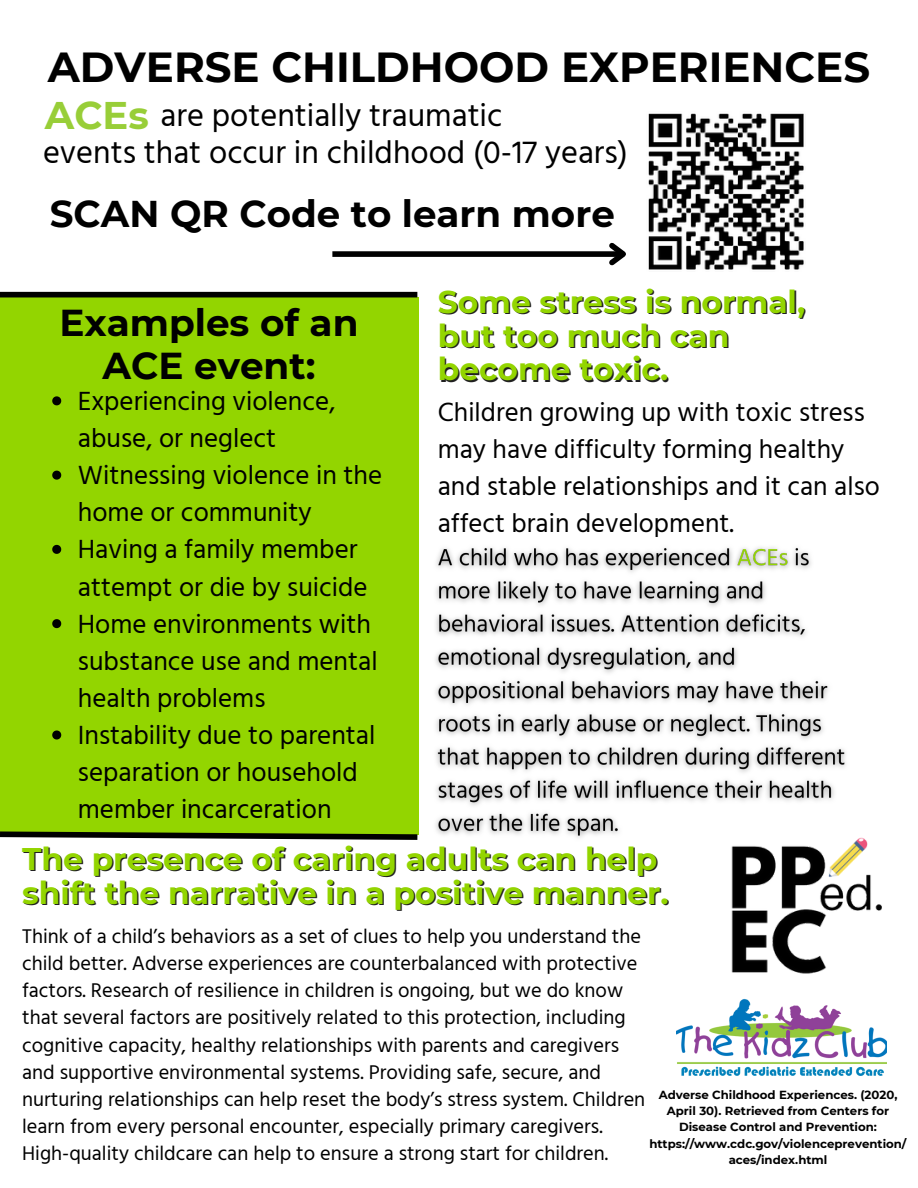
<style>
.page{position:relative;width:918px;height:1188px;background:#fff}
.page>*{position:absolute;margin:0;border:0;box-sizing:border-box;transform-origin:0 0}
.t1{font:700 41.85px "Montserrat";color:#000}
.t2{font:700 38.55px "Montserrat";color:#98ce38}
.t3{font:700 37.35px/42.8px "Montserrat";color:#000;text-align:center}
.t4{font:700 37.2px "Montserrat";color:#000}
.t5{font:32.4px "Hind";color:#000}
.t6{font:700 31.2px/33.8px "Montserrat";color:#93d500}
.t7{font:27px/37.2px "Hind";color:#000}
.t8{font:26.85px/36.8px "Hind";color:#000}
.t9{font:20.4px/27.2px "Hind";color:#000}
.t10{font:700 11.7px/16.2px "Montserrat";color:#000;text-align:center}
</style>
<div class="page">
<img style="left:731px;top:837px;width:151px;height:137px">
<img style="left:677px;top:998px;width:210px;height:77px">
<div style="left:0;top:297px;width:418px;height:538px;background:#93d500"></div>
<svg style="left:52px;top:396px;width:9px;height:9px"></svg>
<svg style="left:52px;top:471px;width:9px;height:9px"></svg>
<svg style="left:52px;top:545px;width:9px;height:9px"></svg>
<svg style="left:52px;top:619px;width:9px;height:9px"></svg>
<svg style="left:52px;top:731px;width:9px;height:9px"></svg>
<div style="left:0;top:292px;width:417px;height:5px;background:#000"></div>
<svg style="left:0;top:829px;width:419px;height:11px"></svg>
<img style="left:648px;top:113px;width:156px;height:157px">
<img style="left:435px;top:547px;width:420px;height:308px">
<div style="left:332px;top:251px;width:291px;height:6px;background:#000"></div>
<svg style="left:604px;top:242px;width:22px;height:24px"></svg>
<p class="t1" style="left:48px;top:42px;width:824px">ADVERSE CHILDHOOD EXPERIENCES</p>
<p class="t5" style="left:161px;top:96px;width:343px">are potentially traumatic</p>
<p class="t5" style="left:43px;top:133px;width:586px">events that occur in childhood (0-17 years)</p>
<p class="t2" style="left:45px;top:91px;width:105px">ACEs</p>
<p class="t4" style="left:50px;top:191px;width:566px">SCAN QR Code to learn more</p>
<p class="t3" style="left:59px;top:302px;width:301px">Examples of an<br>ACE event:</p>
<p class="t7" style="left:78px;top:382px;width:259px">Experiencing violence, abuse, or neglect</p>
<p class="t7" style="left:78px;top:456px;width:306px">Witnessing violence in the home or community</p>
<p class="t7" style="left:78px;top:530px;width:291px">Having a family member attempt or die by suicide</p>
<p class="t7" style="left:78px;top:605px;width:301px">Home environments with substance use and mental health problems</p>
<p class="t7" style="left:78px;top:716px;width:299px">Instability due to parental separation or household member incarceration</p>
<p class="t6" style="left:438px;top:285px;width:369px">Some stress is normal, but too much can become toxic.</p>
<p class="t8" style="left:438px;top:394px;width:444px">Children growing up with toxic stress may have difficulty forming healthy and stable relationships and it can also affect brain development.</p>
<p class="t6" style="left:22px;top:842px;width:648px">The presence of caring adults can help shift the narrative in a positive manner.</p>
<p class="t9" style="left:22px;top:922px;width:625px">Think of a child’s behaviors as a set of clues to help you understand the child better. Adverse experiences are counterbalanced with protective factors. Research of resilience in children is ongoing, but we do know that several factors are positively related to this protection, including cognitive capacity, healthy relationships with parents and caregivers and supportive environmental systems. Providing safe, secure, and nurturing relationships can help reset the body’s stress system. Children learn from every personal encounter, especially primary caregivers.<br>High-quality childcare can help to ensure a strong start for children.</p>
<p class="t10" style="left:649px;top:1087px;width:259px">Adverse Childhood Experiences. (2020, April 30). Retrieved from Centers for Disease Control and Prevention: https://www.cdc.gov/violenceprevention/ aces/index.html</p>
</div>
